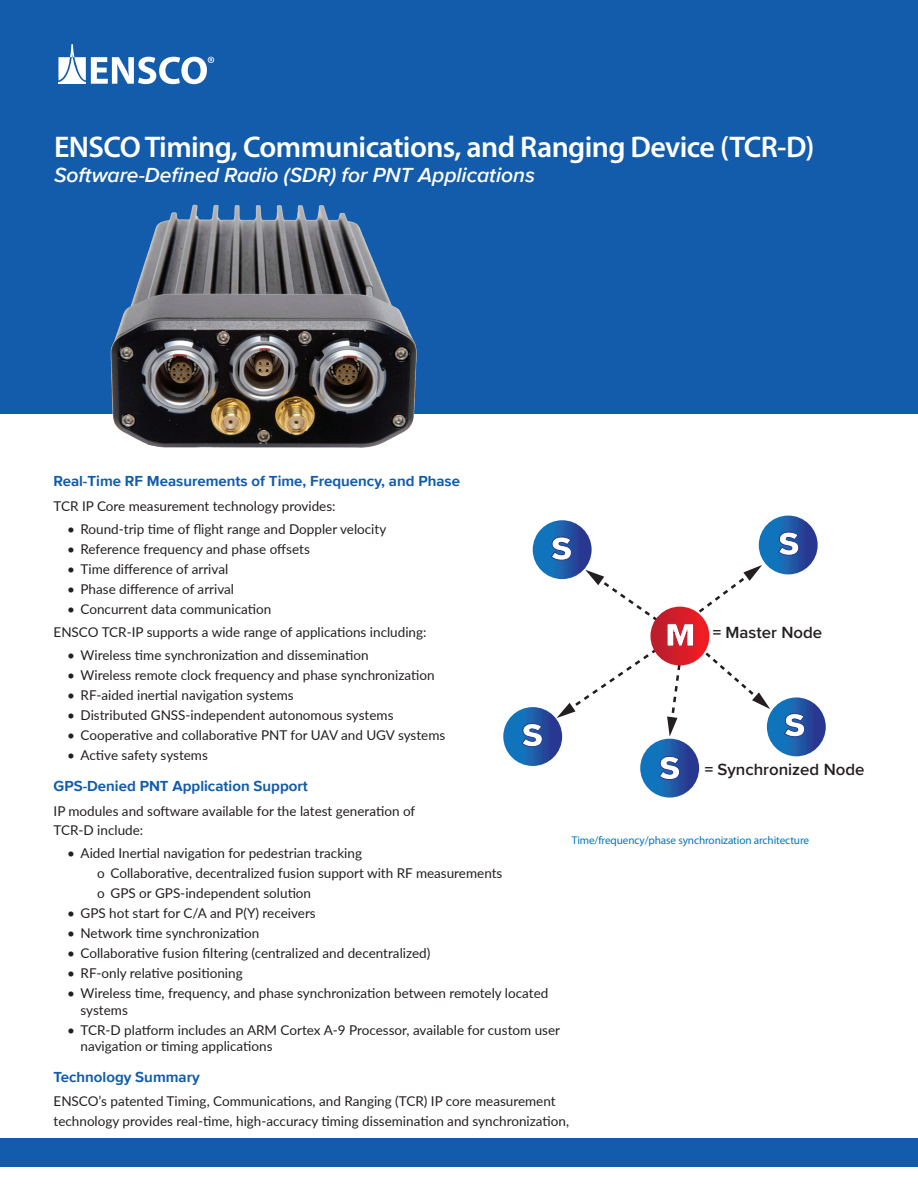
<style>
.page{position:relative;width:918px;height:1188px;background:#fff}
.page>*{position:absolute;margin:0;border:0;box-sizing:border-box;transform-origin:0 0}
.t1{font:600 30px "Myriad Pro";letter-spacing:-.02em;color:#fff}
.t2{font:italic 600 21px "Proxima Nova";color:#fff}
.t3{font:600 16.8px "Proxima Nova";color:#231f20}
.t4{font:700 15px "Proxima Nova";color:#135cab}
.t5{font:13.5px/19.5px "Lato";color:#231f20}
.t6{font:11.25px "Myriad Pro";letter-spacing:-.01em;color:#0077c0}
</style>
<div class="page">
<div style="left:0;top:0;width:918px;height:414px;background:#135cab"></div>
<div style="left:0;top:1138px;width:918px;height:28px;background:#135cab"></div>
<svg style="left:533px;top:520px;width:59px;height:59px"></svg>
<svg style="left:503px;top:707px;width:59px;height:59px;background:#1e60ac"></svg>
<svg style="left:521px;top:723px;width:22px;height:25px"></svg>
<svg style="left:550px;top:536px;width:220px;height:201px"></svg>
<div style="left:759px;top:516px;width:59px;height:58px;background:linear-gradient(to right,#0a83c7,#33378d);border-radius:29px"></div>
<svg style="left:778px;top:531px;width:22px;height:25px"></svg>
<div style="left:767px;top:697px;width:59px;height:59px;background:linear-gradient(to right,#0c84c7,#32368c);border-radius:29px"></div>
<svg style="left:783px;top:713px;width:22px;height:25px"></svg>
<svg style="left:640px;top:739px;width:59px;height:59px;background:#205daa"></svg>
<svg style="left:658px;top:756px;width:22px;height:24px"></svg>
<img style="left:110px;top:204px;width:307px;height:244px">
<svg style="left:58px;top:44px;width:156px;height:40px"></svg>
<h1 class="t1" style="left:54px;top:127px;width:762px">ENSCO Timing, Communications, and Ranging Device (TCR-D)</h1>
<h2 class="t2" style="left:54px;top:159px;width:482px">Software-Defined Radio (SDR) for PNT Applications</h2>
<p class="t4" style="left:54px;top:470px;width:408px">Real-Time RF Measurements of Time, Frequency, and Phase</p>
<p class="t5" style="left:54px;top:496px;width:284px">TCR IP Core measurement technology provides:</p>
<p class="t5" style="left:67px;top:519px;width:321px">• Round-trip time of flight range and Doppler velocity</p>
<p class="t5" style="left:67px;top:539px;width:244px">• Reference frequency and phase offsets</p>
<p class="t5" style="left:67px;top:559px;width:163px">• Time difference of arrival</p>
<p class="t5" style="left:67px;top:579px;width:169px">• Phase difference of arrival</p>
<p class="t5" style="left:54px;top:597px;width:374px;line-height:23px;text-indent:14px">• Concurrent data communication<br>ENSCO TCR-IP supports a wide range of applications including:</p>
<p class="t5" style="left:67px;top:645px;width:303px">• Wireless time synchronization and dissemination</p>
<p class="t5" style="left:67px;top:665px;width:369px">• Wireless remote clock frequency and phase synchronization</p>
<p class="t5" style="left:67px;top:685px;width:228px">• RF-aided inertial navigation systems</p>
<p class="t5" style="left:67px;top:705px;width:328px">• Distributed GNSS-independent autonomous systems</p>
<p class="t5" style="left:67px;top:725px;width:380px">• Cooperative and collaborative PNT for UAV and UGV systems</p>
<p class="t5" style="left:67px;top:745px;width:142px">• Active safety systems</p>
<p class="t4" style="left:54px;top:774px;width:256px">GPS-Denied PNT Application Support</p>
<p class="t5" style="left:54px;top:800px;width:363px">IP modules and software available for the latest generation of<br>TCR-D include:</p>
<p class="t5" style="left:97px;top:843px;width:407px;line-height:20px;text-indent:-30px">• Aided Inertial navigation for pedestrian tracking<br>o Collaborative, decentralized fusion support with RF measurements o GPS or GPS-independent solution</p>
<p class="t5" style="left:67px;top:903px;width:250px">• GPS hot start for C/A and P(Y) receivers</p>
<p class="t5" style="left:67px;top:923px;width:194px">• Network time synchronization</p>
<p class="t5" style="left:67px;top:943px;width:365px">• Collaborative fusion filtering (centralized and decentralized)</p>
<p class="t5" style="left:67px;top:963px;width:177px">• RF-only relative positioning</p>
<p class="t5" style="left:81px;top:985px;width:469px;line-height:16.5px;text-indent:-14px">• Wireless time, frequency, and phase synchronization between remotely located systems</p>
<p class="t5" style="left:81px;top:1021px;width:481px;line-height:16.5px;text-indent:-14px">• TCR-D platform includes an ARM Cortex A-9 Processor, available for custom user navigation or timing applications</p>
<p class="t4" style="left:54px;top:1065px;width:148px">Technology Summary</p>
<p class="t5" style="left:54px;top:1091px;width:517px">ENSCO’s patented Timing, Communications, and Ranging (TCR) IP core measurement technology provides real-time, high-accuracy timing dissemination and synchronization,</p>
<p class="t3" style="left:713px;top:620px;width:111px">= Master Node</p>
<p class="t3" style="left:705px;top:757px;width:161px">= Synchronized Node</p>
<p class="t6" style="left:572px;top:833px;width:239px">Time/frequency/phase synchronization architecture</p>
</div>
